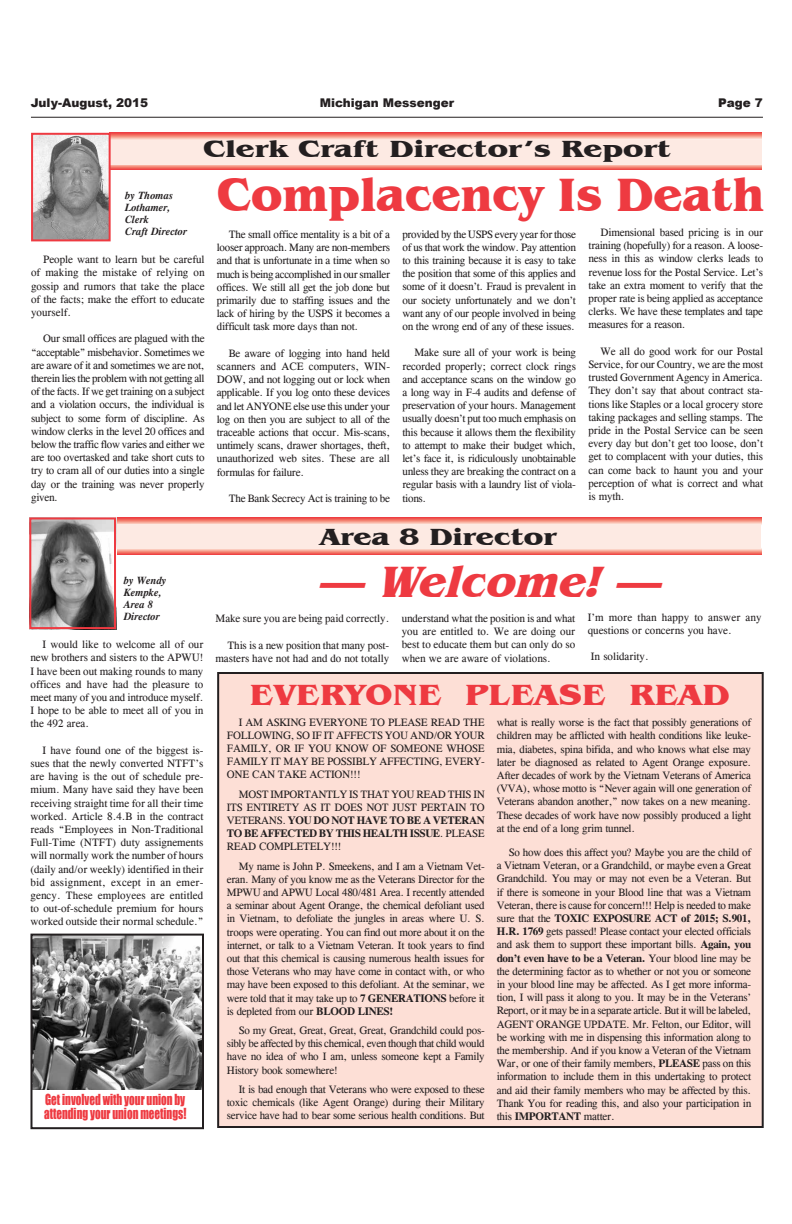
<style>
.page{position:relative;width:792px;height:1224px;background:#fff}
.page>*{position:absolute;margin:0;border:0;box-sizing:border-box;transform-origin:0 0}
.t1{font:700 48px "Benguiat IT Cby BT";color:#ee3a41}
.t2{font:italic 700 45px "Benguiat IT Cby BT";color:#ee3a41}
.t3{font:700 30px "Benguiat IT Cby BT";color:#ee3a41;scale:1.17 1}
.t4{font:700 24px "Benguiat IT Cby BT";color:#231f20;scale:1.3 1}
.t5{font:700 24px "Benguiat IT Cby BT";color:#231f20;scale:1.25 1}
.t6{font:14px/14px "Impact";color:#ee3a41;scale:.79 1}
.t7{font:900 12px "Arial";color:#231f20}
.t8{font:11px/13.2px "CG Times";letter-spacing:-.02em;color:#231f20;text-align:justify}
.t9{font:11px/13.2px "CG Times";color:#231f20;text-align:right}
.t10{font:italic 700 10.5px/12px "CG Times";color:#231f20}
.s1{font-weight:700}
</style>
<div class="page">
<hr style="left:31px;top:117px;width:732px;height:1px;background:#231f20">
<div style="left:218px;top:673px;width:545px;height:454px;background:#fddfd6"></div>
<div style="left:217px;top:672px;width:547px;height:456px;border:2px solid #231f20"></div>
<img style="left:111px;top:133px;width:651px;height:37px">
<div style="left:108px;top:140px;width:654px;height:24px;background:#fdeae3"></div>
<img style="left:34px;top:136px;width:74px;height:102px">
<div style="left:31px;top:133px;width:80px;height:108px;border:2px solid #ee3a41"></div>
<img style="left:116px;top:517px;width:645px;height:38px">
<div style="left:116px;top:525px;width:645px;height:24px;background:#fdeae3"></div>
<img style="left:32px;top:520px;width:81px;height:106px">
<div style="left:29px;top:517px;width:87px;height:112px;border:2px solid #ee3a41"></div>
<img style="left:33px;top:937px;width:168px;height:153px">
<div style="left:30px;top:934px;width:174px;height:195px;border:2px solid #231f20"></div>
<p class="t7" style="left:31px;top:94px;width:119px">July-August, 2015</p>
<p class="t7" style="left:320px;top:94px;width:136px">Michigan Messenger</p>
<p class="t7" style="left:718px;top:94px;width:46px">Page 7</p>
<p class="t10" style="left:125px;top:189px;width:49px">by Thomas<br>Lothamer,<br>Clerk</p>
<h3 class="t4" style="left:203px;top:134px;width:361px">Clerk Craft Director’s Report</h3>
<h1 class="t1" style="left:217px;top:165px;width:549px">Complacency Is Death</h1>
<p class="t10" style="left:125px;top:225px;width:63px">Craft Director</p>
<p class="t8" style="left:31px;top:253px;width:175px;text-indent:12px">People want to learn but be careful of making the mistake of relying on gossip and rumors that take the place of the facts; make the effort to educate yourself.</p>
<p class="t8" style="left:31px;top:332px;width:175px;text-indent:12px">Our small offices are plagued with the “acceptable” misbehavior. Sometimes we are aware of it and sometimes we are not, therein lies the problem with not getting all of the facts. If we get training on a subject and a violation occurs, the individual is subject to some form of discipline. As window clerks in the level 20 offices and below the traffic flow varies and either we are too overtasked and take short cuts to try to cram all of our duties into a single day or the training was never properly given.</p>
<p class="t8" style="left:217px;top:228px;width:175px;text-indent:12px">The small office mentality is a bit of a looser approach. Many are non-members and that is unfortunate in a time when so much is being accomplished in our smaller offices. We still all get the job done but primarily due to staffing issues and the lack of hiring by the USPS it becomes a difficult task more days than not.</p>
<p class="t8" style="left:217px;top:346px;width:175px;text-indent:12px">Be aware of logging into hand held scanners and ACE computers, WIN-DOW, and not logging out or lock when applicable. If you log onto these devices and let ANYONE else use this under your log on then you are subject to all of the traceable actions that occur. Mis-scans, untimely scans, drawer shortages, theft, unauthorized web sites. These are all formulas for failure.</p>
<p class="t8" style="left:229px;top:492px;width:163px">The Bank Secrecy Act is training to be</p>
<p class="t8" style="left:402px;top:227px;width:175px">provided by the USPS every year for those of us that work the window. Pay attention to this training because it is easy to take the position that some of this applies and some of it doesn’t. Fraud is prevalent in our society unfortunately and we don’t want any of our people involved in being on the wrong end of any of these issues.</p>
<p class="t8" style="left:402px;top:346px;width:175px;text-indent:12px">Make sure all of your work is being recorded properly; correct clock rings and acceptance scans on the window go a long way in F-4 audits and defense of preservation of your hours. Management usually doesn’t put too much emphasis on this because it allows them the flexibility to attempt to make their budget which, let’s face it, is ridiculously unobtainable unless they are breaking the contract on a regular basis with a laundry list of viola&shy;tions.</p>
<h3 class="t5" style="left:320px;top:522px;width:191px">Area 8 Director</h3>
<p class="t8" style="left:589px;top:226px;width:176px;text-indent:12px">Dimensional based pricing is in our training (hopefully) for a reason. A loose&shy;ness in this as window clerks leads to revenue loss for the Postal Service. Let’s take an extra moment to verify that the proper rate is being applied as acceptance clerks. We have these templates and tape measures for a reason.</p>
<p class="t8" style="left:589px;top:345px;width:176px;text-indent:12px">We all do good work for our Postal Service, for our Country, we are the most trusted Government Agency in America.<br>They don’t say that about contract sta&shy;tions like Staples or a local grocery store taking packages and selling stamps. The pride in the Postal Service can be seen every day but don’t get too loose, don’t get to complacent with your duties, this can come back to haunt you and your perception of what is correct and what is myth.</p>
<p class="t10" style="left:124px;top:575px;width:44px">by Wendy<br>Kempke,<br>Area 8<br>Director</p>
<h2 class="t2" style="left:317px;top:554px;width:358px">— Welcome!—</h2>
<p class="t8" style="left:30px;top:638px;width:174px;text-indent:12px">I would like to welcome all of our new brothers and sisters to the APWU!<br>I have been out making rounds to many offices and have had the pleasure to meet many of you and introduce myself.<br>I hope to be able to meet all of you in the 492 area.</p>
<p class="t8" style="left:30px;top:744px;width:174px;text-indent:12px">I have found one of the biggest is&shy;sues that the newly converted NTFT’s are having is the out of schedule pre&shy;mium. Many have said they have been receiving straight time for all their time worked. Article 8.4.B in the contract reads “Employees in Non-Traditional Full-Time (NTFT) duty assignements will normally work the number of hours (daily and/or weekly) identified in their bid assignment, except in an emer&shy;gency. These employees are entitled to out-of-schedule premium for hours worked outside their normal schedule.”</p>
<p class="t8" style="left:402px;top:612px;width:175px">understand what the position is and what you are entitled to. We are doing our best to educate them but can only do so when we are aware of violations.</p>
<p class="t9" style="left:588px;top:610px;width:175px;text-align:left">I’m more than happy to answer any questions or concerns you have.</p>
<p class="t8" style="left:215px;top:612px;width:175px">Make sure you are being paid correctly.</p>
<p class="t9" style="left:215px;top:639px;width:175px">This is a new position that many post&shy;masters have not had and do not totally</p>
<p class="t9" style="left:591px;top:650px;width:59px">In solidarity.</p>
<h3 class="t3" style="left:250px;top:677px;width:412px">EVERYONE PLEASE READ</h3>
<p class="t8" style="left:227px;top:715px;width:259px;text-indent:12px">I AM ASKING EVERYONE TO PLEASE READ THE FOLLOWING, SO IF IT AFFECTS YOU AND/OR YOUR FAMILY, OR IF YOU KNOW OF SOMEONE WHOSE FAMILY IT MAY BE POSSIBLY AFFECTING, EVERY-ONE CAN TAKE ACTION!!!</p>
<p class="t8" style="left:227px;top:787px;width:260px;text-indent:12px">MOST IMPORTANTLY IS THAT YOU READ THIS IN ITS ENTIRETY AS IT DOES NOT JUST PERTAIN TO VETERANS. <span class="s1">YOU DO NOT HAVE TO BE A VETERAN TO BE AFFECTED BY THIS HEALTH ISSUE</span>. PLEASE READ COMPLETELY!!!</p>
<p class="t8" style="left:227px;top:859px;width:259px;text-indent:12px">My name is John P. Smeekens, and I am a Vietnam Vet&shy;eran. Many of you know me as the Veterans Director for the MPWU and APWU Local 480/481 Area. I recently attended a seminar about Agent Orange, the chemical defoliant used in Vietnam, to defoliate the jungles in areas where U. S. troops were operating. You can find out more about it on the internet, or talk to a Vietnam Veteran. It took years to find out that this chemical is causing numerous health issues for those Veterans who may have come in contact with, or who may have been exposed to this defoliant. At the seminar, we were told that it may take up to <span class="s1">7 GENERATIONS</span> before it is depleted from our <span class="s1">BLOOD LINES!</span></p>
<p class="t8" style="left:227px;top:1024px;width:259px;text-indent:12px">So my Great, Great, Great, Great, Grandchild could pos&shy;sibly be affected by this chemical, even though that child would have no idea of who I am, unless someone kept a Family History book somewhere!</p>
<p class="t8" style="left:227px;top:1082px;width:259px;text-indent:12px">It is bad enough that Veterans who were exposed to these toxic chemicals (like Agent Orange) during their Military service have had to bear some serious health conditions. But</p>
<p class="t8" style="left:497px;top:716px;width:256px">what is really worse is the fact that possibly generations of children may be afflicted with health conditions like leuke&shy;mia, diabetes, spina bifida, and who knows what else may later be diagnosed as related to Agent Orange exposure.<br>After decades of work by the Vietnam Veterans of America (VVA), whose motto is “Never again will one generation of Veterans abandon another,” now takes on a new meaning.<br>These decades of work have now possibly produced a light at the end of a long grim tunnel.</p>
<p class="t8" style="left:497px;top:846px;width:256px;text-indent:12px">So how does this affect you? Maybe you are the child of a Vietnam Veteran, or a Grandchild, or maybe even a Great Grandchild. You may or may not even be a Veteran. But if there is someone in your Blood line that was a Vietnam Veteran, there is cause for concern!!! Help is needed to make sure that the <span class="s1">TOXIC EXPOSURE ACT of 2015; S.901, H.R. 1769</span> gets passed! Please contact your elected officials and ask them to support these important bills. <span class="s1">Again, you don’t even have to be a Veteran.</span> Your blood line may be the determining factor as to whether or not you or someone in your blood line may be affected. As I get more informa&shy;tion, I will pass it along to you. It may be in the Veterans’ Report, or it may be in a separate article. But it will be labeled, AGENT ORANGE UPDATE. Mr. Felton, our Editor, will be working with me in dispensing this information along to the membership. And if you know a Veteran of the Vietnam War, or one of their family members, <span class="s1">PLEASE</span> pass on this information to include them in this undertaking to protect and aid their family members who may be affected by this.<br>Thank You for reading this, and also your participation in this <span class="s1">IMPORTANT</span> matter.</p>
<p class="t6" style="left:44px;top:1093px;width:182px">Get involved with your union by attending your union meetings!</p>
</div>
